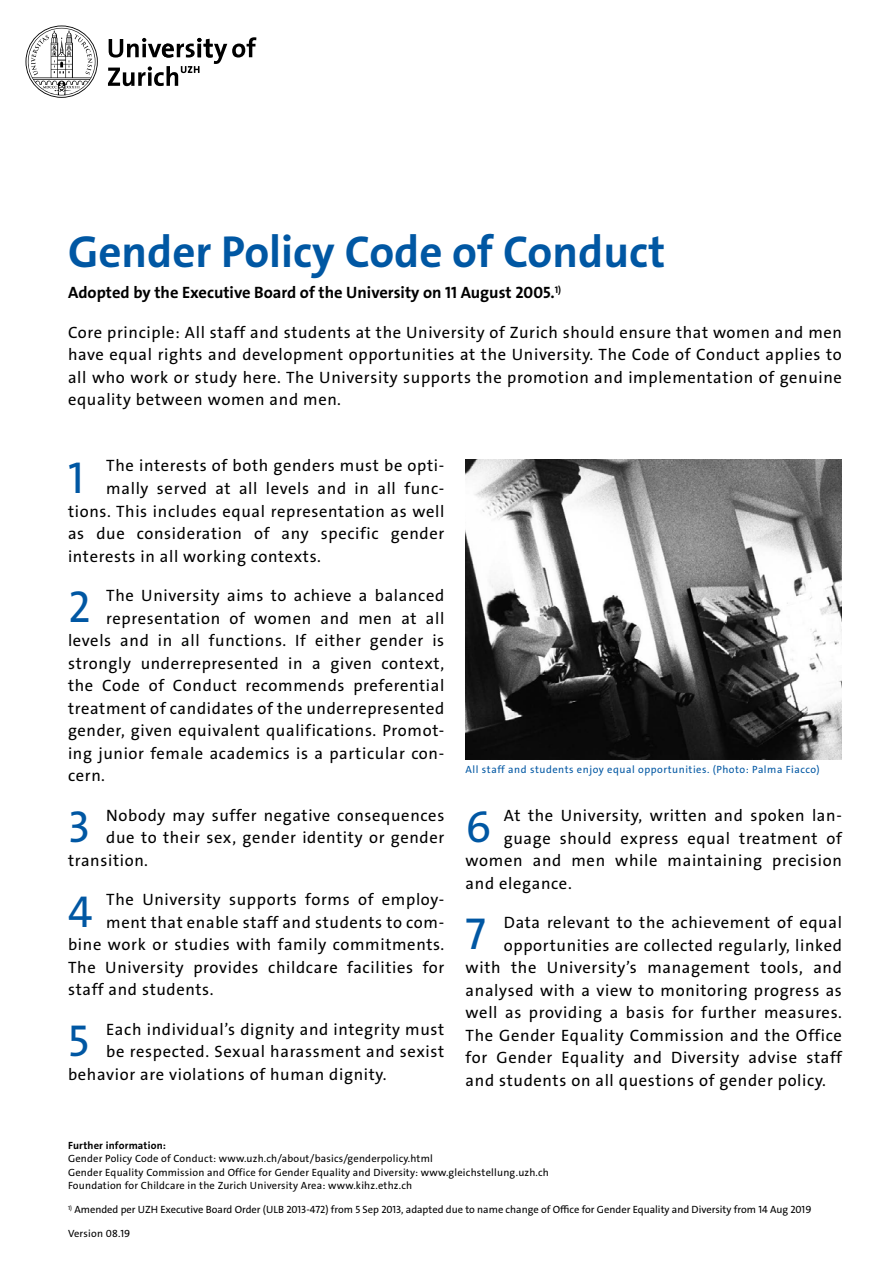
<style>
.page{position:relative;width:893px;height:1263px;background:#fff}
.page>*{position:absolute;margin:0;border:0;box-sizing:border-box;transform-origin:0 0}
.t1{font:45px "The Sans LP7 Bld";color:#0057a3}
.t2{font:45px "The Sans LP5 Plain";color:#0057a3}
.t3{font:16.5px/22.5px "The Sans LP5 Plain";letter-spacing:.04em;color:#000;text-align:justify}
.t4{font:16.5px "The Sans LP7 Bld";color:#000}
.t5{font:10.5px/13.5px "The Sans LP5 Plain";letter-spacing:.02em;color:#000}
.t6{font:10.5px "The Sans LP5 Plain";color:#000}
.t7{font:10.5px "The Sans LP5 Plain";letter-spacing:.05em;color:#0057a3}
.t8{font:10.5px "The Sans LP7 Bld";letter-spacing:.02em;color:#000}
</style>
<div class="page">
<svg style="left:26px;top:26px;width:230px;height:72px"></svg>
<img style="left:466px;top:459px;width:376px;height:300px">
<h1 class="t1" style="left:68px;top:223px;width:599px">Gender Policy Code of Conduct</h1>
<p class="t4" style="left:68px;top:282px;width:494px">Adopted by the Executive Board of the University on 11 August 2005.<sup>1)</sup></p>
<p class="t3" style="left:68px;top:321px;width:775px">Core principle: All staff and students at the University of Zurich should ensure that women and men have equal rights and development opportunities at the University. The Code of Conduct applies to all who work or study here. The University supports the promotion and implementation of genuine</p>
<p class="t3" style="left:68px;top:388px;width:274px">equality between women and men.</p>
<p class="t3" style="left:106px;top:455px;width:339px">The interests of both genders must be opti-</p>
<p class="t2" style="left:68px;top:448px;width:17px">1</p>
<p class="t3" style="left:68px;top:477px;width:378px;text-indent:38px">mally served at all levels and in all func&shy;tions. This includes equal representation as well as due consideration of any specific gender interests in all working contexts.</p>
<p class="t3" style="left:106px;top:584px;width:340px">The University aims to achieve a balanced</p>
<p class="t2" style="left:68px;top:578px;width:24px">2</p>
<p class="t3" style="left:68px;top:607px;width:378px;text-indent:38px">representation of women and men at all levels and in all functions. If either gender is strongly underrepresented in a given context, the Code of Conduct recommends preferential treatment of candidates of the underrepresented gender, given equivalent qualifications. Promot&shy;ing junior female academics is a particular con&shy;cern.</p>
<p class="t3" style="left:106px;top:804px;width:340px">Nobody may suffer negative consequences</p>
<p class="t2" style="left:68px;top:798px;width:24px">3</p>
<p class="t3" style="left:68px;top:826px;width:378px;text-indent:38px">due to their sex, gender identity or gender transition.</p>
<p class="t2" style="left:68px;top:882px;width:26px">4</p>
<p class="t3" style="left:106px;top:888px;width:340px">The University supports forms of employ-</p>
<p class="t3" style="left:68px;top:911px;width:378px;text-indent:38px">ment that enable staff and students to com&shy;bine work or studies with family commitments.<br>The University provides childcare facilities for staff and students.</p>
<p class="t3" style="left:106px;top:1018px;width:340px">Each individual’s dignity and integrity must</p>
<p class="t2" style="left:68px;top:1011px;width:22px">5</p>
<p class="t3" style="left:68px;top:1040px;width:378px;text-indent:38px">be respected. Sexual harassment and sexist behavior are violations of human dignity.</p>
<p class="t8" style="left:68px;top:1139px;width:100px">Further information:</p>
<p class="t5" style="left:68px;top:1152px;width:366px">Gender Policy Code of Conduct: www.uzh.ch/about/basics/genderpolicy.html</p>
<p class="t7" style="left:466px;top:763px;width:356px">All staff and students enjoy equal opportunities. (Photo: Palma Fiacco)</p>
<p class="t3" style="left:504px;top:804px;width:340px">At the University, written and spoken lan-</p>
<p class="t2" style="left:466px;top:798px;width:27px">6</p>
<p class="t3" style="left:466px;top:827px;width:378px;text-indent:38px">guage should express equal treatment of women and men while maintaining precision and elegance.</p>
<p class="t3" style="left:504px;top:911px;width:340px">Data relevant to the achievement of equal</p>
<p class="t2" style="left:466px;top:905px;width:22px">7</p>
<p class="t3" style="left:466px;top:934px;width:378px;text-indent:38px">opportunities are collected regularly, linked with the University’s management tools, and analysed with a view to monitoring progress as well as providing a basis for further measures.<br>The Gender Equality Commission and the Office for Gender Equality and Diversity advise staff and students on all questions of gender policy.</p>
<p class="t5" style="left:68px;top:1166px;width:482px">Gender Equality Commission and Office for Gender Equality and Diversity: www.gleichstellung.uzh.ch<br>Foundation for Childcare in the Zurich University Area: www.kihz.ethz.ch</p>
<p class="t6" style="left:68px;top:1203px;width:745px"><sup>1)</sup> Amended per UZH Executive Board Order (ULB 2013-472) from 5 Sep 2013, adapted due to name change of Ofce for Gender Equality and Diversity from 14 Aug 2019</p>
<p class="t5" style="left:68px;top:1227px;width:64px">Version 08.19</p>
</div>
